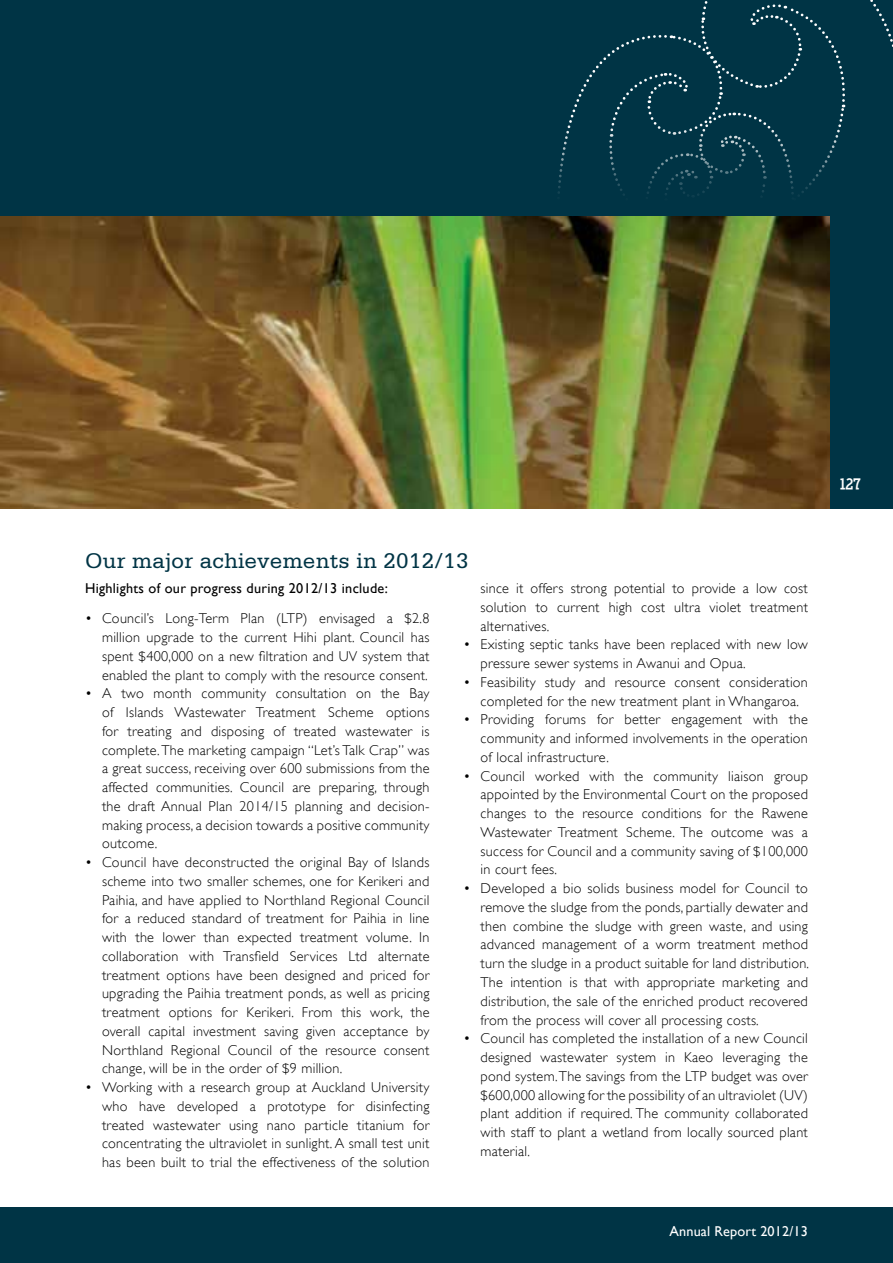
<style>
.page{position:relative;width:893px;height:1263px;background:#fff}
.page>*{position:absolute;margin:0;border:0;box-sizing:border-box;transform-origin:0 0}
.t1{font:22.5px "Serifa Std";letter-spacing:.01em;color:#003445}
.t2{font:900 15px "Nilland";color:#fff}
.t3{font:300 14.25px/18.8px "Gill Sans";letter-spacing:.02em;color:#000;text-align:justify}
.t4{font:14.25px "Gill Sans";letter-spacing:.02em;color:#000}
.t5{font:14.25px "Gill Sans";letter-spacing:.01em;color:#fff}
</style>
<div class="page">
<div style="left:829px;top:217px;width:64px;height:291px;background:#003445"></div>
<div style="left:0;top:1208px;width:893px;height:55px;background:#003445"></div>
<div style="left:0;top:0;width:893px;height:217px;background:#003445"></div>
<svg style="left:552px;top:0;width:341px;height:291px"></svg>
<img style="left:0;top:217px;width:829px;height:291px">
<h1 class="t1" style="left:85px;top:548px;width:385px">Our major achievements in 2012/13</h1>
<p class="t4" style="left:85px;top:580px;width:304px">Highlights of our progress during 2012/13 include:</p>
<p class="t3" style="left:102px;top:609px;width:329px;text-indent:-17px">• Council’s Long-Term Plan (LTP) envisaged a $2.8 million upgrade to the current Hihi plant. Council has spent $400,000 on a new filtration and UV system that enabled the plant to comply with the resource consent.</p>
<p class="t3" style="left:102px;top:684px;width:329px;text-indent:-17px">• A two month community consultation on the Bay of Islands Wastewater Treatment Scheme options for treating and disposing of treated wastewater is complete. The marketing campaign “Let’s Talk Crap” was a great success, receiving over 600 submissions from the affected communities. Council are preparing, through the draft Annual Plan 2014/15 planning and decision&shy;making process, a decision towards a positive community outcome.</p>
<p class="t3" style="left:102px;top:853px;width:329px;text-indent:-17px">• Council have deconstructed the original Bay of Islands scheme into two smaller schemes, one for Kerikeri and Paihia, and have applied to Northland Regional Council for a reduced standard of treatment for Paihia in line with the lower than expected treatment volume. In collaboration with Transfield Services Ltd alternate treatment options have been designed and priced for upgrading the Paihia treatment ponds, as well as pricing treatment options for Kerikeri. From this work, the overall capital investment saving given acceptance by Northland Regional Council of the resource consent change, will be in the order of $9 million.</p>
<p class="t3" style="left:102px;top:1078px;width:329px;text-indent:-17px">• Working with a research group at Auckland University who have developed a prototype for disinfecting treated wastewater using nano particle titanium for concentrating the ultraviolet in sunlight. A small test unit has been built to trial the effectiveness of the solution</p>
<p class="t3" style="left:480px;top:579px;width:329px">since it offers strong potential to provide a low cost solution to current high cost ultra violet treatment alternatives.</p>
<p class="t3" style="left:480px;top:635px;width:329px;text-indent:-17px">• Existing septic tanks have been replaced with new low pressure sewer systems in Awanui and Opua.</p>
<p class="t3" style="left:463px;top:673px;width:346px;text-align:center">• Feasibility study and resource consent consideration completed for the new treatment plant in Whangaroa.</p>
<p class="t3" style="left:480px;top:710px;width:329px;text-indent:-17px">• Providing forums for better engagement with the community and informed involvements in the operation of local infrastructure.</p>
<p class="t3" style="left:480px;top:766px;width:329px;text-indent:-17px">• Council worked with the community liaison group appointed by the Environmental Court on the proposed changes to the resource conditions for the Rawene Wastewater Treatment Scheme. The outcome was a success for Council and a community saving of $100,000 in court fees.</p>
<p class="t3" style="left:480px;top:879px;width:330px;text-indent:-17px">• Developed a bio solids business model for Council to remove the sludge from the ponds, partially dewater and then combine the sludge with green waste, and using advanced management of a worm treatment method turn the sludge in a product suitable for land distribution.<br>The intention is that with appropriate marketing and distribution, the sale of the enriched product recovered from the process will cover all processing costs.</p>
<p class="t3" style="left:480px;top:1029px;width:329px;text-indent:-17px">• Council has completed the installation of a new Council designed wastewater system in Kaeo leveraging the pond system. The savings from the LTP budget was over $600,000 allowing for the possibility of an ultraviolet (UV) plant addition if required. The community collaborated with staff to plant a wetland from locally sourced plant material.</p>
<p class="t5" style="left:669px;top:1223px;width:140px">Annual Report 2012/13</p>
<p class="t2" style="left:839px;top:474px;width:25px">127</p>
</div>
